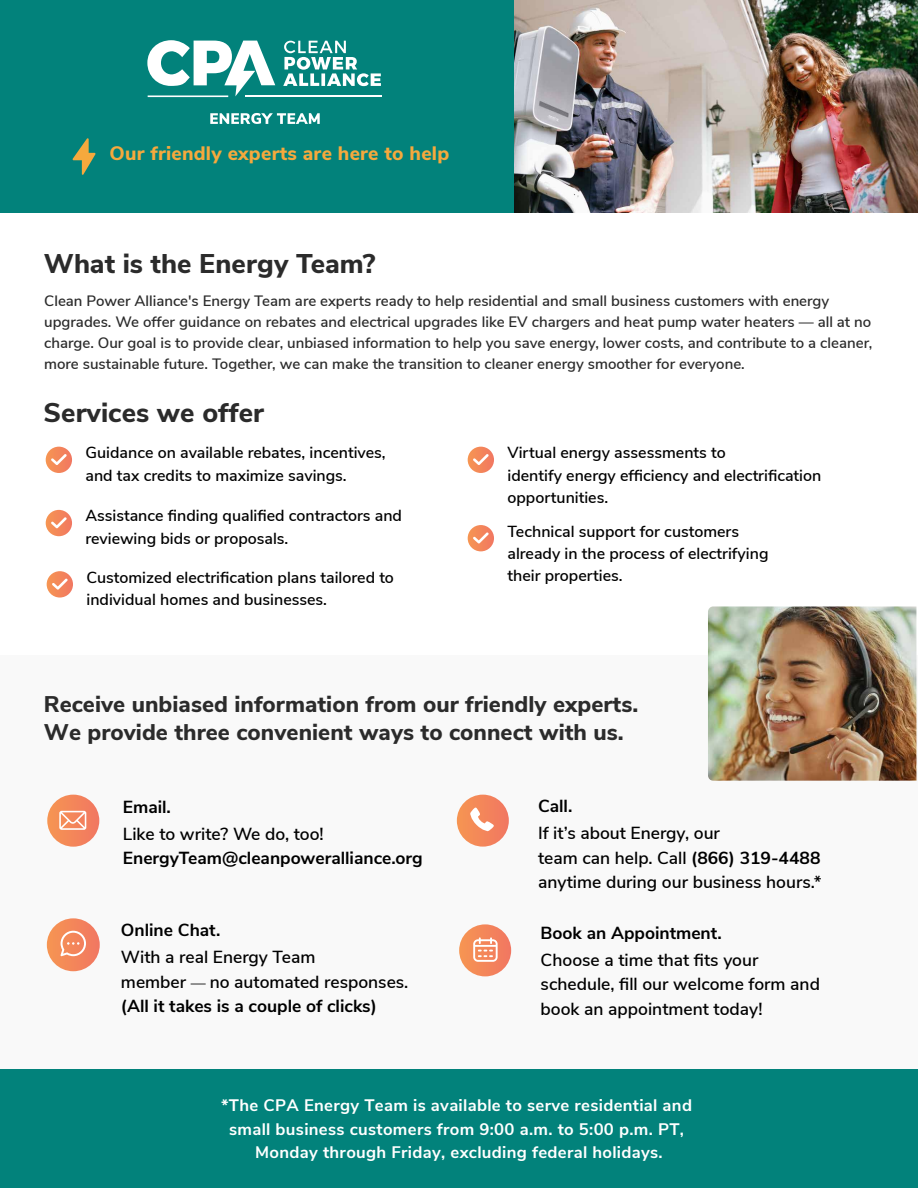
<style>
.page{position:relative;width:918px;height:1188px;background:#fff}
.page>*{position:absolute;margin:0;border:0;box-sizing:border-box;transform-origin:0 0}
.t1{font:800 27px "Nunito Sans";color:#2b2b2b}
.t2{font:800 22.65px/27.2px "Nunito Sans";color:#2b2b2b}
.t3{font:800 19.35px "Nunito Sans";letter-spacing:.01em;color:#f6a93d}
.t4{font:600 17.4px/24.5px "Nunito Sans";color:#000}
.t5{font:700 17.4px "Nunito Sans";color:#000}
.t6{font:700 16.65px/23.4px "Nunito Sans";letter-spacing:.02em;color:#fff;text-align:center}
.t7{font:600 16.05px/22.4px "Nunito Sans";color:#000}
.t8{font:600 15px/21px "Nunito Sans";color:#2b2b2b}
.s1{font-size:15px;color:#2b2b2b}
.s2{font-weight:700}
</style>
<div class="page">
<img style="left:513px;top:0;width:405px;height:213px">
<div style="left:0;top:0;width:513px;height:213px;background:#02827b"></div>
<hr style="left:246px;top:95px;width:136px;height:2px;background:#fff">
<svg style="left:147px;top:40px;width:128px;height:57px"></svg>
<svg style="left:283px;top:41px;width:98px;height:45px"></svg>
<svg style="left:210px;top:113px;width:110px;height:11px"></svg>
<svg style="left:72px;top:138px;width:24px;height:37px"></svg>
<div style="left:1px;top:1068px;width:917px;height:120px;background:#02827b"></div>
<div style="left:0;top:655px;width:918px;height:413px;background:#f9f9f9"></div>
<svg style="left:47px;top:918px;width:53px;height:53px;background:#f3885e"></svg>
<svg style="left:60px;top:931px;width:26px;height:25px"></svg>
<svg style="left:47px;top:795px;width:52px;height:52px;background:#f3885d"></svg>
<svg style="left:59px;top:811px;width:27px;height:19px"></svg>
<svg style="left:459px;top:924px;width:52px;height:52px;background:#f3885d"></svg>
<svg style="left:473px;top:937px;width:25px;height:25px"></svg>
<svg style="left:46px;top:447px;width:26px;height:26px"></svg>
<svg style="left:47px;top:571px;width:26px;height:27px"></svg>
<svg style="left:468px;top:447px;width:26px;height:26px"></svg>
<svg style="left:46px;top:510px;width:26px;height:26px"></svg>
<svg style="left:468px;top:525px;width:26px;height:26px"></svg>
<svg style="left:457px;top:795px;width:52px;height:52px;background:#f3885d"></svg>
<svg style="left:470px;top:808px;width:24px;height:23px"></svg>
<img style="left:708px;top:606px;width:208px;height:175px">
<p class="t3" style="left:110px;top:139px;width:341px">Our friendly experts are here to help</p>
<h1 class="t1" style="left:44px;top:244px;width:333px">What is the Energy Team?</h1>
<p class="t8" style="left:44px;top:289px;width:830px">Clean Power Alliance's Energy Team are experts ready to help residential and small business customers with energy upgrades. We offer guidance on rebates and electrical upgrades like EV chargers and heat pump water heaters — all at no charge. Our goal is to provide clear, unbiased information to help you save energy, lower costs, and contribute to a cleaner, more sustainable future. Together, we can make the transition to cleaner energy smoother for everyone.</p>
<h1 class="t1" style="left:44px;top:393px;width:222px">Services we offer</h1>
<p class="t7" style="left:86px;top:441px;width:302px">Guidance on available rebates, incentives, and tax credits to maximize savings.</p>
<p class="t7" style="left:86px;top:504px;width:318px">Assistance finding qualified contractors and reviewing bids or proposals.</p>
<p class="t7" style="left:87px;top:565px;width:309px">Customized electrification plans tailored to individual homes and businesses.</p>
<p class="t7" style="left:508px;top:441px;width:315px">Virtual energy assessments to<br>identify energy efficiency and electrification opportunities.</p>
<p class="t7" style="left:508px;top:519px;width:263px">Technical support for customers already in the process of electrifying their properties.</p>
<h2 class="t2" style="left:44px;top:690px;width:596px">Receive unbiased information from our friendly experts.<br>We provide three convenient ways to connect with us.</h2>
<p class="t5" style="left:123px;top:794px;width:50px">Email.</p>
<p class="t4" style="left:123px;top:820px;width:202px">Like to write? We do, too!</p>
<p class="t5" style="left:123px;top:845px;width:301px">EnergyTeam@cleanpoweralliance.org</p>
<p class="t5" style="left:121px;top:918px;width:101px">Online Chat.</p>
<p class="t4" style="left:121px;top:944px;width:289px">With a real Energy Team<br>member <span class="s1">—</span> no automated responses. <span class="s2">(All it takes is a couple of clicks)</span></p>
<p class="t5" style="left:538px;top:794px;width:36px">Call.</p>
<p class="t4" style="left:538px;top:820px;width:285px">If it’s about Energy, our<br>team can help. Call <span class="s2">(866) 319-4488 </span>anytime during our business hours.*</p>
<p class="t5" style="left:541px;top:921px;width:183px">Book an Appointment.</p>
<p class="t4" style="left:541px;top:947px;width:281px">Choose a time that fits your schedule, fill our welcome form and book an appointment today!</p>
<p class="t6" style="left:221px;top:1093px;width:472px">*The CPA Energy Team is available to serve residential and small business customers from 9:00 a.m. to 5:00 p.m. PT,<br>Monday through Friday, excluding federal holidays.</p>
</div>
